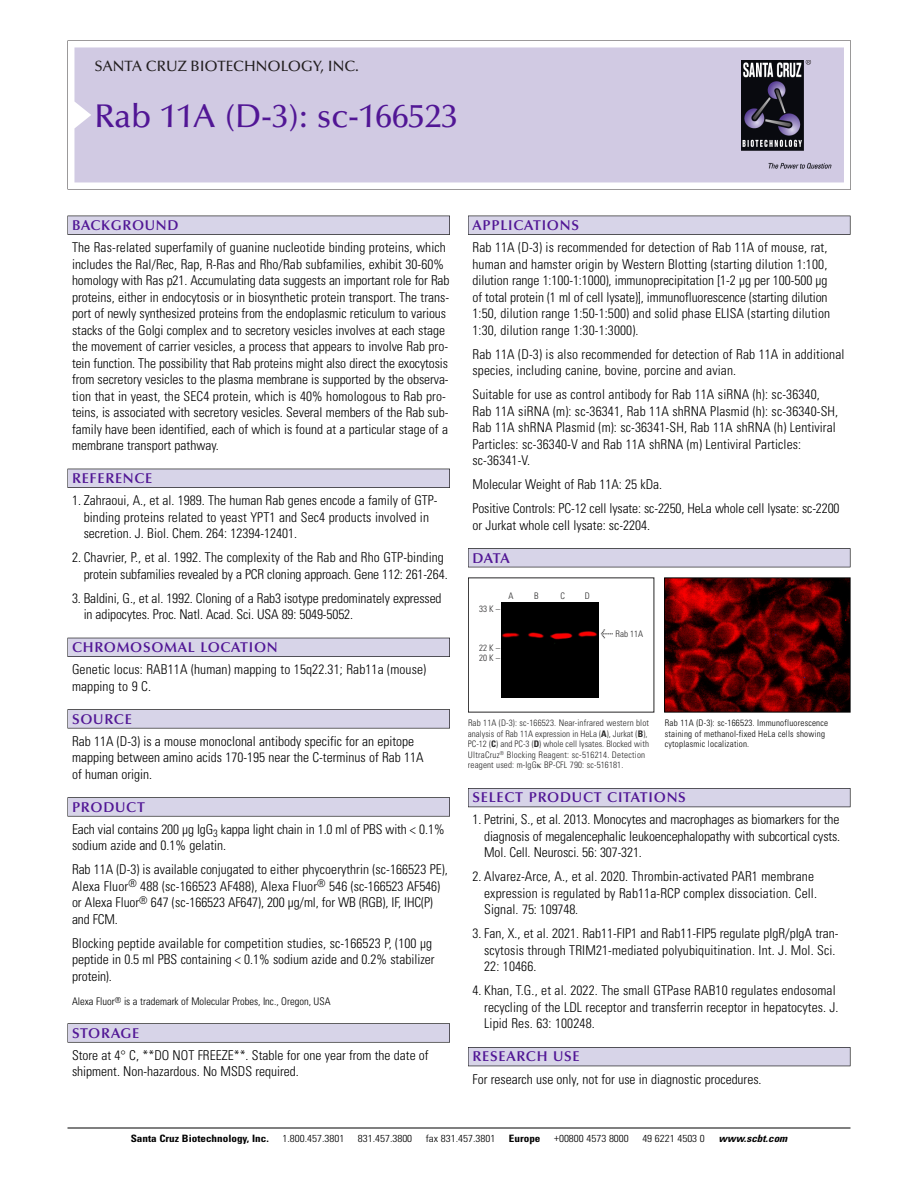
<style>
.page{position:relative;width:918px;height:1188px;background:#fff}
.page>*{position:absolute;margin:0;border:0;box-sizing:border-box;transform-origin:0 0}
.t1{font:500 33px "Optima";color:#511695}
.t2{font:500 15px "Optima";color:#231f20}
.t3{font:600 14.25px "Optima";letter-spacing:.05em;color:#511695}
.t4{font:300 condensed 13.5px/16.5px "Univers";color:#000}
.t5{font:300 condensed 10.5px "Univers";color:#000}
.t6{font:300 condensed 10.2px "Univers";color:#000;scale:1.1 1}
.t7{font:700 condensed 10.2px "Univers";color:#000;scale:1.1 1}
.t8{font:italic 700 condensed 10.2px "Univers";color:#000;scale:1.1 1}
.t9{font:300 condensed 9px/10.5px "Univers";letter-spacing:.015em;color:#272627}
.t10{font:300 condensed 9px/10.5px "Univers";letter-spacing:.02em;color:#000}
.s1{font-family:"Meta Plus";font-weight:400;font-stretch:normal;font-size:10.5px}
.s2{font-weight:700}
</style>
<div class="page">
<svg style="left:68px;top:40px;width:783px;height:149px"></svg>
<div style="left:74px;top:47px;width:770px;height:135px;background:#d1cae3"></div>
<img style="left:741px;top:60px;width:90px;height:108px">
<div style="left:68px;top:216px;width:382px;height:19px;background:#535256"></div>
<div style="left:68px;top:216px;width:381px;height:18px;background:#d7d4e8"></div>
<div style="left:68px;top:469px;width:382px;height:19px;background:#525156"></div>
<div style="left:68px;top:469px;width:381px;height:18px;background:#d7d4e8"></div>
<div style="left:68px;top:638px;width:382px;height:19px;background:#515057"></div>
<div style="left:68px;top:638px;width:381px;height:18px;background:#d7d4e8"></div>
<div style="left:68px;top:709px;width:382px;height:19px;background:#575659"></div>
<div style="left:68px;top:710px;width:381px;height:18px;background:#d7d4e8"></div>
<svg style="left:68px;top:797px;width:382px;height:20px"></svg>
<div style="left:68px;top:798px;width:381px;height:18px;background:#d7d4e8"></div>
<svg style="left:68px;top:1023px;width:382px;height:20px"></svg>
<div style="left:68px;top:1024px;width:381px;height:18px;background:#d7d4e8"></div>
<div style="left:468px;top:216px;width:382px;height:19px;background:#535256"></div>
<div style="left:468px;top:216px;width:382px;height:18px;background:#d7d4e8"></div>
<div style="left:468px;top:548px;width:382px;height:19px;background:#515155"></div>
<div style="left:468px;top:549px;width:382px;height:18px;background:#d7d4e8"></div>
<div style="left:468px;top:788px;width:382px;height:19px;background:#55545b"></div>
<div style="left:468px;top:789px;width:382px;height:18px;background:#d7d4e8"></div>
<div style="left:468px;top:1047px;width:382px;height:19px;background:#525158"></div>
<div style="left:468px;top:1048px;width:382px;height:18px;background:#d7d4e8"></div>
<hr style="left:68px;top:1128px;width:782px;height:1px;background:#000">
<img style="left:666px;top:580px;width:182px;height:130px">
<div style="left:664px;top:578px;width:186px;height:134px;border:1px solid #000"></div>
<div style="left:501px;top:603px;width:98px;height:95px;background:#000"></div>
<p class="t2" style="left:94px;top:60px;width:266px">SANTA CRUZ BIOTECHNOLOGY, INC.</p>
<p class="t1" style="left:94px;top:102px;width:365px">Rab 11A (D-3): sc-166523</p>
<p class="t3" style="left:72px;top:219px;width:108px">BACKGROUND</p>
<p class="t4" style="left:72px;top:240px;width:379px">The Ras-related superfamily of guanine nucleotide binding proteins, which includes the Ral/Rec, Rap, R-Ras and Rho/Rab subfamilies, exhibit 30-60% homology with Ras p21. Accumulating data suggests an important role for Rab proteins, either in endocytosis or in biosynthetic protein transport. The trans&shy;port of newly synthesized proteins from the endoplasmic reticulum to various stacks of the Golgi complex and to secretory vesicles involves at each stage the movement of carrier vesicles, a process that appears to involve Rab pro&shy;tein function. The possibility that Rab proteins might also direct the exocytosis from secretory vesicles to the plasma membrane is supported by the observa&shy;tion that in yeast, the SEC4 protein, which is 40% homologous to Rab pro&shy;teins, is associated with secretory vesicles. Several members of the Rab sub&shy;family have been identified, each of which is found at a particular stage of a membrane transport pathway.</p>
<p class="t3" style="left:72px;top:472px;width:82px">REFERENCE</p>
<p class="t4" style="left:84px;top:493px;width:355px;text-indent:-12px">1. Zahraoui, A., et al. 1989. The human Rab genes encode a family of GTP&shy;binding proteins related to yeast YPT1 and Sec4 products involved in secretion. J. Biol. Chem. 264: 12394-12401.</p>
<p class="t4" style="left:84px;top:550px;width:366px;text-indent:-12px">2. Chavrier, P., et al. 1992. The complexity of the Rab and Rho GTP-binding protein subfamilies revealed by a PCR cloning approach. Gene 112: 261-264.</p>
<p class="t4" style="left:84px;top:591px;width:359px;text-indent:-12px">3. Baldini, G., et al. 1992. Cloning of a Rab3 isotype predominately expressed in adipocytes. Proc. Natl. Acad. Sci. USA 89: 5049-5052.</p>
<p class="t3" style="left:72px;top:641px;width:207px">CHROMOSOMAL LOCATION</p>
<p class="t4" style="left:72px;top:663px;width:356px">Genetic locus: RAB11A (human) mapping to 15q22.31; Rab11a (mouse) mapping to 9 C.</p>
<p class="t3" style="left:72px;top:713px;width:61px">SOURCE</p>
<p class="t4" style="left:72px;top:734px;width:353px">Rab 11A (D-3) is a mouse monoclonal antibody specific for an epitope mapping between amino acids 170-195 near the C-terminus of Rab 11A of human origin.</p>
<p class="t3" style="left:72px;top:801px;width:74px">PRODUCT</p>
<p class="t4" style="left:72px;top:822px;width:374px">Each vial contains 200 µg IgG<sub>3</sub> kappa light chain in 1.0 ml of PBS with &lt; 0.1% sodium azide and 0.1% gelatin.</p>
<p class="t4" style="left:72px;top:863px;width:377px">Rab 11A (D-3) is available conjugated to either phycoerythrin (sc-166523 PE), Alexa Fluor<sup>®</sup> 488 (sc-166523 AF488), Alexa Fluor<sup>®</sup> 546 (sc-166523 AF546) or Alexa Fluor<sup>®</sup> 647 (sc-166523 AF647), 200 µg/ml, for WB (RGB), IF, IHC(P) and FCM.</p>
<p class="t4" style="left:72px;top:936px;width:364px">Blocking peptide available for competition studies, sc-166523 P, (100 µg peptide in 0.5 ml PBS containing &lt; 0.1% sodium azide and 0.2% stabilizer protein).</p>
<p class="t5" style="left:72px;top:997px;width:260px">Alexa Fluor<sup>®</sup> is a trademark of Molecular Probes, Inc., Oregon, USA</p>
<p class="t3" style="left:72px;top:1027px;width:69px">STORAGE</p>
<p class="t4" style="left:72px;top:1048px;width:358px">Store at 4° C, **DO NOT FREEZE**. Stable for one year from the date of shipment. Non-hazardous. No MSDS required.</p>
<p class="t3" style="left:473px;top:219px;width:108px">APPLICATIONS</p>
<p class="t4" style="left:473px;top:240px;width:359px">Rab 11A (D-3) is recommended for detection of Rab 11A of mouse, rat, human and hamster origin by Western Blotting (starting dilution 1:100, dilution range 1:100-1:1000), immunoprecipitation [1-2 µg per 100-500 µg of total protein (1 ml of cell lysate)], immunofluorescence (starting dilution 1:50, dilution range 1:50-1:500) and solid phase ELISA (starting dilution 1:30, dilution range 1:30-1:3000).</p>
<p class="t4" style="left:473px;top:347px;width:373px">Rab 11A (D-3) is also recommended for detection of Rab 11A in additional species, including canine, bovine, porcine and avian.</p>
<p class="t4" style="left:473px;top:387px;width:367px">Suitable for use as control antibody for Rab 11A siRNA (h): sc-36340, Rab 11A siRNA (m): sc-36341, Rab 11A shRNA Plasmid (h): sc-36340-SH, Rab 11A shRNA Plasmid (m): sc-36341-SH, Rab 11A shRNA (h) Lentiviral Particles: sc-36340-V and Rab 11A shRNA (m) Lentiviral Particles: sc-36341-V.</p>
<p class="t4" style="left:473px;top:477px;width:191px">Molecular Weight of Rab 11A: 25 kDa.</p>
<p class="t4" style="left:473px;top:501px;width:369px">Positive Controls: PC-12 cell lysate: sc-2250, HeLa whole cell lysate: sc-2200 or Jurkat whole cell lysate: sc-2204.</p>
<p class="t3" style="left:473px;top:552px;width:39px">DATA</p>
<p class="t9" style="left:479px;top:604px;width:22px">33K–</p>
<p class="t9" style="left:479px;top:644px;width:22px;line-height:9.9px">22K–<br>20K–</p>
<p class="t9" style="left:509px;top:592px;width:7px">A</p>
<p class="t9" style="left:534px;top:592px;width:6px">B</p>
<p class="t9" style="left:561px;top:592px;width:6px">C</p>
<p class="t9" style="left:585px;top:592px;width:7px">D</p>
<p class="t9" style="left:601px;top:629px;width:44px"><span class="s1">&lt;</span> Rab 11A</p>
<p class="t9" style="left:468px;top:719px;width:183px">Rab 11A (D-3): sc-166523. Near-infrared western blot analysis of Rab 11A expression in HeLa (<span class="s2">A</span>), Jurkat (<span class="s2">B</span>), PC-12 (<span class="s2">C</span>) and PC-3 (<span class="s2">D</span>) whole cell lysates. Blocked with UltraCruz<sup>®</sup> Blocking Reagent: sc-516214. Detection reagent used: m-IgG BP-CFL 790: sc-516181.</p>
<p class="t10" style="left:665px;top:719px;width:165px">Rab 11A (D-3): sc-166523. Immunofluorescence staining of methanol-fixed HeLa cells showing cytoplasmic localization.</p>
<p class="t3" style="left:473px;top:792px;width:215px">SELECT PRODUCT CITATIONS</p>
<p class="t4" style="left:484px;top:813px;width:358px;text-align:justify;text-indent:-12px">1. Petrini, S., et al. 2013. Monocytes and macrophages as biomarkers for the diagnosis of megalencephalic leukoencephalopathy with subcortical cysts.<br>Mol. Cell. Neurosci. 56: 307-321.</p>
<p class="t4" style="left:484px;top:870px;width:334px;text-indent:-12px">2. Alvarez-Arce, A., et al. 2020. Thrombin-activated PAR1 membrane expression is regulated by Rab11a-RCP complex dissociation. Cell.<br>Signal. 75: 109748.</p>
<p class="t4" style="left:484px;top:927px;width:356px;text-indent:-12px">3. Fan, X., et al. 2021. Rab11-FIP1 and Rab11-FIP5 regulate pIgR/pIgA tran&shy;scytosis through TRIM21-mediated polyubiquitination. Int. J. Mol. Sci.<br>22: 10466.</p>
<p class="t4" style="left:484px;top:984px;width:356px;text-indent:-12px">4. Khan, T.G., et al. 2022. The small GTPase RAB10 regulates endosomal recycling of the LDL receptor and transferrin receptor in hepatocytes. J.<br>Lipid Res. 63: 100248.</p>
<p class="t3" style="left:473px;top:1051px;width:109px">RESEARCH USE</p>
<p class="t4" style="left:473px;top:1072px;width:291px">For research use only, not for use in diagnostic procedures.</p>
<p class="t7" style="left:131px;top:1135px;width:127px">Santa Cruz Biotechnology, Inc.</p>
<p class="t6" style="left:282px;top:1135px;width:58px">1.800.457.3801</p>
<p class="t6" style="left:358px;top:1135px;width:51px">831.457.3800</p>
<p class="t6" style="left:426px;top:1135px;width:65px">fax 831.457.3801</p>
<p class="t7" style="left:509px;top:1135px;width:30px">Europe</p>
<p class="t6" style="left:554px;top:1135px;width:69px">+00800 4573 8000</p>
<p class="t6" style="left:642px;top:1135px;width:58px">49 6221 4503 0</p>
<p class="t8" style="left:719px;top:1135px;width:66px">www.scbt.com</p>
</div>
